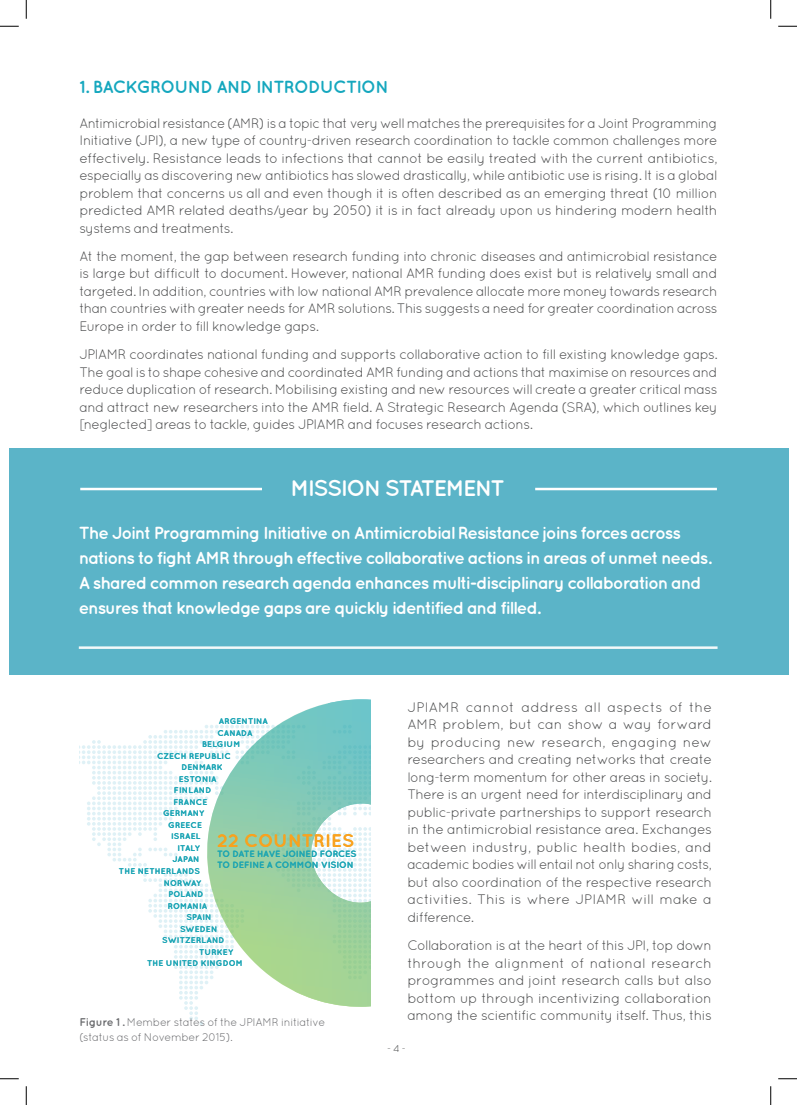
<style>
.page{position:relative;width:797px;height:1105px;background:#fff}
.page>*{position:absolute;margin:0;border:0;box-sizing:border-box;transform-origin:0 0}
.misson_statment{font:700 22.5px "Quicksand";letter-spacing:-.07em;color:#fff}
.t1{font:700 18.12px "Quicksand";color:#f9a21f}
.misson_statment-2{font:700 17.5px/25px "Quicksand";letter-spacing:-.07em;color:#fff}
.t2{font:700 17.5px "Quicksand";letter-spacing:-.045em;color:#15a7be}
.body{font:13.75px/17.5px "Quicksand";letter-spacing:-.04em;color:#4b4c4d;text-align:justify}
.t3{font:11.25px/15px "Quicksand";letter-spacing:-.03em;color:#6c6d70}
.t4{font:10px "Quicksand";color:#4b4c4d}
.t5{font:700 9.12px/10.6px "Quicksand";letter-spacing:-.015em;color:#1ca5b5}
.t6{font:700 8.25px "Quicksand";letter-spacing:.02em;color:#1ca5b5}
.s1{font-weight:700}
</style>
<div class="page">
<div style="left:9px;top:448px;width:779px;height:227px;background:#5bb4c8"></div>
<hr style="left:80px;top:488px;width:182px;height:2px;background:#fff">
<hr style="left:535px;top:488px;width:182px;height:2px;background:#fff">
<svg style="left:79px;top:725px;width:127px;height:300px"></svg>
<svg style="left:206px;top:699px;width:164px;height:308px"></svg>
<hr style="left:79px;top:646px;width:638px;height:3px;background:#f3f9fa">
<svg style="left:0;top:25px;width:19px;height:2px"></svg>
<svg style="left:778px;top:25px;width:19px;height:2px"></svg>
<svg style="left:0;top:1078px;width:19px;height:1px"></svg>
<svg style="left:778px;top:1078px;width:19px;height:1px"></svg>
<svg style="left:25px;top:0;width:2px;height:19px"></svg>
<svg style="left:25px;top:1086px;width:2px;height:19px"></svg>
<svg style="left:770px;top:0;width:1px;height:19px"></svg>
<svg style="left:770px;top:1086px;width:1px;height:19px"></svg>
<p class="t2" style="left:79px;top:76px;width:311px">1. BACKGROUND AND INTRODUCTION</p>
<p class="body" style="left:79px;top:114px;width:639px">Antimicrobial resistance (AMR) is a topic that very well matches the prerequisites for a Joint Programming Initiative (JPI), a new type of country-driven research coordination to tackle common challenges more effectively. Resistance leads to infections that cannot be easily treated with the current antibiotics, especially as discovering new antibiotics has slowed drastically, while antibiotic use is rising. It is a global problem that concerns us all and even though it is often described as an emerging threat (10 million predicted AMR related deaths/year by 2050) it is in fact already upon us hindering modern health systems and treatments.</p>
<p class="body" style="left:79px;top:247px;width:639px">At the moment, the gap between research funding into chronic diseases and antimicrobial resistance is large but difficult to document. However, national AMR funding does exist but is relatively small and targeted. In addition, countries with low national AMR prevalence allocate more money towards research than countries with greater needs for AMR solutions. This suggests a need for greater coordination across Europe in order to fill knowledge gaps.</p>
<p class="body" style="left:79px;top:345px;width:639px">JPIAMR coordinates national funding and supports collaborative action to fill existing knowledge gaps.<br>The goal is to shape cohesive and coordinated AMR funding and actions that maximise on resources and reduce duplication of research. Mobilising existing and new resources will create a greater critical mass and attract new researchers into the AMR field. A Strategic Research Agenda (SRA), which outlines key [neglected] areas to tackle, guides JPIAMR and focuses research actions.</p>
<p class="misson_statment" style="left:290px;top:475px;width:216px">MISSION STATEMENT</p>
<p class="misson_statment-2" style="left:79px;top:520px;width:634px">The Joint Programming Initiative on Antimicrobial Resistance joins forces across nations to fight AMR through effective collaborative actions in areas of unmet needs.<br>A shared common research agenda enhances multi-disciplinary collaboration and ensures that knowledge gaps are quickly identified and filled.</p>
<p class="t6" style="left:219px;top:716px;width:51px">ARGENTINA</p>
<p class="t6" style="left:217px;top:728px;width:36px">CANADA</p>
<p class="t6" style="left:202px;top:739px;width:40px">BELGIUM</p>
<p class="t6" style="left:157px;top:751px;width:75px">CZECH REPUBLIC</p>
<p class="t6" style="left:181px;top:762px;width:43px">DENMARK</p>
<p class="t6" style="left:179px;top:774px;width:39px">ESTONIA</p>
<p class="t6" style="left:174px;top:785px;width:39px">FINLAND</p>
<p class="t6" style="left:173px;top:797px;width:35px">FRANCE</p>
<p class="t6" style="left:163px;top:808px;width:43px">GERMANY</p>
<p class="t6" style="left:168px;top:820px;width:35px">GREECE</p>
<p class="t6" style="left:171px;top:831px;width:31px">ISRAEL</p>
<p class="t6" style="left:177px;top:843px;width:24px">ITALY</p>
<p class="t6" style="left:172px;top:855px;width:29px">JAPAN</p>
<p class="t6" style="left:119px;top:866px;width:83px">THE NETHERLANDS</p>
<p class="t6" style="left:164px;top:878px;width:39px">NORWAY</p>
<p class="t6" style="left:168px;top:889px;width:37px">POLAND</p>
<p class="t6" style="left:168px;top:901px;width:41px">ROMANIA</p>
<p class="t6" style="left:186px;top:912px;width:27px">SPAIN</p>
<p class="t6" style="left:180px;top:924px;width:39px">SWEDEN</p>
<p class="t6" style="left:162px;top:935px;width:64px">SWITZERLAND</p>
<p class="t6" style="left:199px;top:947px;width:35px">TURKEY</p>
<p class="t6" style="left:147px;top:958px;width:97px">THE UNITED KINGDOM</p>
<p class="t1" style="left:217px;top:829px;width:138px">22 COUNTRIES</p>
<p class="t5" style="left:217px;top:848px;width:141px">TO DATE HAVE JOINED FORCES<br>TO DEFINE A COMMON VISION</p>
<p class="t3" style="left:79px;top:1015px;width:247px"><span class="s1">Figure 1 .</span> Member states of the JPIAMR initiative (status as of November 2015).</p>
<p class="body" style="left:407px;top:698px;width:306px">JPIAMR cannot address all aspects of the AMR problem, but can show a way forward by producing new research, engaging new researchers and creating networks that create long-term momentum for other areas in society.<br>There is an urgent need for interdisciplinary and public-private partnerships to support research in the antimicrobial resistance area. Exchanges between industry, public health bodies, and academic bodies will entail not only sharing costs, but also coordination of the respective research activities. This is where JPIAMR will make a difference.</p>
<p class="body" style="left:407px;top:936px;width:306px">Collaboration is at the heart of this JPI, top down through the alignment of national research programmes and joint research calls but also bottom up through incentivizing collaboration among the scientific community itself. Thus, this</p>
<p class="t4" style="left:387px;top:1043px;width:20px">- 4 -</p>
</div>
